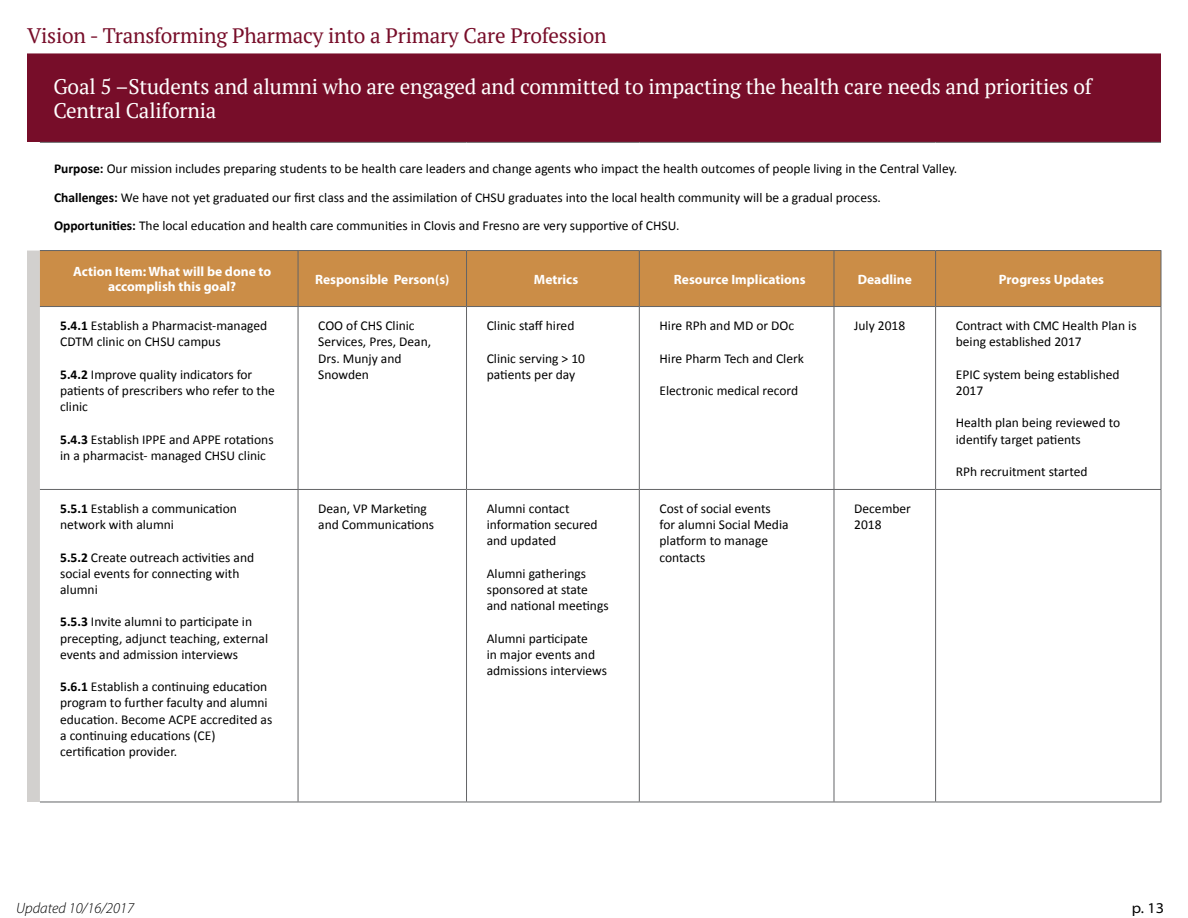
<style>
.page{position:relative;width:1188px;height:918px;background:#fff}
.page>*{position:absolute;margin:0;border:0;box-sizing:border-box;transform-origin:0 0}
.t1{font:21px/24px "PT Serif";letter-spacing:-.01em;color:#fff}
.t2{font:21px "PT Serif";letter-spacing:-.01em;color:#770d29}
.t3{font:italic 300 15px "Myriad Pro";color:#000}
.t4{font:semi-expanded 15px "Myriad Pro";color:#000}
.t5{font:13.5px/16.2px "Calibri";color:#000}
.t6{font:700 13.5px/14.7px "Myriad Pro";color:#fff;text-align:center}
.s1{font-weight:700}
</style>
<div class="page">
<div style="left:27px;top:53px;width:1134px;height:89px;background:#770d29"></div>
<div style="left:27px;top:251px;width:13px;height:551px;background:#d2d0ce"></div>
<div style="left:40px;top:251px;width:1121px;height:55px;background:#cb8d47"></div>
<hr style="left:298px;top:307px;width:1px;height:182px;background:#636466">
<hr style="left:298px;top:490px;width:1px;height:312px;background:#636466">
<hr style="left:466px;top:307px;width:1px;height:182px;background:#636466">
<hr style="left:639px;top:307px;width:1px;height:182px;background:#636466">
<hr style="left:834px;top:307px;width:1px;height:182px;background:#636466">
<hr style="left:935px;top:307px;width:1px;height:182px;background:#636466">
<hr style="left:1161px;top:307px;width:1px;height:182px;background:#636466">
<hr style="left:466px;top:490px;width:1px;height:312px;background:#636466">
<hr style="left:639px;top:490px;width:1px;height:312px;background:#636466">
<hr style="left:834px;top:490px;width:1px;height:312px;background:#636466">
<hr style="left:935px;top:490px;width:1px;height:312px;background:#636466">
<hr style="left:1161px;top:490px;width:1px;height:312px;background:#636466">
<hr style="left:40px;top:142px;width:258px;height:1px;background:#636466">
<hr style="left:298px;top:142px;width:169px;height:1px;background:#636466">
<hr style="left:467px;top:142px;width:172px;height:1px;background:#636466">
<hr style="left:639px;top:142px;width:195px;height:1px;background:#636466">
<hr style="left:834px;top:142px;width:102px;height:1px;background:#636466">
<hr style="left:936px;top:142px;width:225px;height:1px;background:#636466">
<hr style="left:40px;top:250px;width:258px;height:1px;background:#636466">
<hr style="left:298px;top:250px;width:169px;height:1px;background:#636466">
<hr style="left:467px;top:250px;width:172px;height:1px;background:#636466">
<hr style="left:466px;top:251px;width:1px;height:55px;background:#636466">
<hr style="left:639px;top:250px;width:195px;height:1px;background:#636466">
<hr style="left:639px;top:251px;width:1px;height:55px;background:#636466">
<hr style="left:834px;top:250px;width:102px;height:1px;background:#636466">
<hr style="left:834px;top:251px;width:1px;height:55px;background:#636466">
<hr style="left:936px;top:250px;width:225px;height:1px;background:#636466">
<hr style="left:935px;top:251px;width:1px;height:55px;background:#636466">
<hr style="left:1161px;top:251px;width:1px;height:55px;background:#636466">
<hr style="left:40px;top:306px;width:258px;height:1px;background:#636466">
<hr style="left:298px;top:306px;width:169px;height:1px;background:#636466">
<hr style="left:467px;top:306px;width:172px;height:1px;background:#636466">
<hr style="left:639px;top:306px;width:195px;height:1px;background:#636466">
<hr style="left:834px;top:306px;width:102px;height:1px;background:#636466">
<hr style="left:936px;top:306px;width:225px;height:1px;background:#636466">
<hr style="left:40px;top:489px;width:258px;height:1px;background:#636466">
<hr style="left:298px;top:489px;width:169px;height:1px;background:#636466">
<hr style="left:467px;top:489px;width:172px;height:1px;background:#636466">
<hr style="left:639px;top:489px;width:195px;height:1px;background:#636466">
<hr style="left:834px;top:489px;width:102px;height:1px;background:#636466">
<hr style="left:936px;top:489px;width:225px;height:1px;background:#636466">
<hr style="left:40px;top:802px;width:258px;height:1px;background:#636466">
<hr style="left:298px;top:802px;width:169px;height:1px;background:#636466">
<hr style="left:467px;top:802px;width:172px;height:1px;background:#636466">
<hr style="left:639px;top:802px;width:195px;height:1px;background:#636466">
<hr style="left:834px;top:802px;width:102px;height:1px;background:#636466">
<hr style="left:936px;top:802px;width:225px;height:1px;background:#636466">
<hr style="left:298px;top:251px;width:1px;height:55px;background:#636466">
<h1 class="t2" style="left:27px;top:22px;width:581px">Vision - Transforming Pharmacy into a Primary Care Profession</h1>
<h1 class="t1" style="left:53px;top:74px;width:1040px">Goal 5 –Students and alumni who are engaged and committed to impacting the health care needs and priorities of<br>Central California</h1>
<p class="t5" style="left:54px;top:154px;width:905px;line-height:28.8px"><span class="s1">Purpose:</span> Our mission includes preparing students to be health care leaders and change agents who impact the health outcomes of people living in the Central Valley.<br><span class="s1">Challenges:</span> We have not yet graduated our first class and the assimilation of CHSU graduates into the local health community will be a gradual process.<br><span class="s1">Opportunities:</span> The local education and health care communities in Clovis and Fresno are very supportive of CHSU.</p>
<p class="t6" style="left:73px;top:264px;width:200px">Action Item: What will be done to accomplish this goal?</p>
<p class="t6" style="left:315px;top:271px;width:136px">Responsible Person(s)</p>
<p class="t6" style="left:534px;top:271px;width:46px">Metrics</p>
<p class="t6" style="left:674px;top:271px;width:133px">Resource Implications</p>
<p class="t6" style="left:858px;top:271px;width:56px">Deadline</p>
<p class="t6" style="left:999px;top:271px;width:107px">Progress Updates</p>
<p class="t5" style="left:60px;top:318px;width:209px"><span class="s1">5.4.1</span> Establish a Pharmacist‐managed<br>CDTM clinic on CHSU campus</p>
<p class="t5" style="left:60px;top:366px;width:216px"><span class="s1">5.4.2</span> Improve quality indicators for patients of prescribers who refer to the clinic</p>
<p class="t5" style="left:60px;top:431px;width:215px"><span class="s1">5.4.3</span> Establish IPPE and APPE rotations in a pharmacist‐ managed CHSU clinic</p>
<p class="t5" style="left:318px;top:318px;width:114px">COO of CHS Clinic<br>Services, Pres, Dean,<br>Drs. Munjy and<br>Snowden</p>
<p class="t5" style="left:487px;top:318px;width:89px">Clinic staff hired</p>
<p class="t5" style="left:660px;top:318px;width:136px">Hire RPh and MD or DOc</p>
<p class="t5" style="left:660px;top:350px;width:146px">Hire Pharm Tech and Clerk</p>
<p class="t5" style="left:660px;top:382px;width:140px">Electronic medical record</p>
<p class="t5" style="left:854px;top:318px;width:53px">July 2018</p>
<p class="t5" style="left:956px;top:318px;width:182px">Contract with CMC Health Plan is being established 2017</p>
<p class="t5" style="left:956px;top:366px;width:165px">EPIC system being established<br>2017</p>
<p class="t5" style="left:956px;top:415px;width:166px">Health plan being reviewed to identify target patients</p>
<p class="t5" style="left:956px;top:463px;width:133px">RPh recruitment started</p>
<p class="t5" style="left:487px;top:350px;width:100px">Clinic serving &gt; 10 patients per day</p>
<p class="t5" style="left:60px;top:501px;width:178px"><span class="s1">5.5.1</span> Establish a communication network with alumni</p>
<p class="t5" style="left:60px;top:549px;width:196px"><span class="s1">5.5.2</span> Create outreach activities and social events for connecting with alumni</p>
<p class="t5" style="left:60px;top:614px;width:209px"><span class="s1">5.5.3</span> Invite alumni to participate in precepting, adjunct teaching, external events and admission interviews</p>
<p class="t5" style="left:60px;top:679px;width:214px"><span class="s1">5.6.1</span> Establish a continuing education program to further faculty and alumni education. Become ACPE accredited as a continuing educations (CE) certification provider.</p>
<p class="t5" style="left:318px;top:501px;width:117px">Dean, VP Marketing and Communications</p>
<p class="t5" style="left:487px;top:501px;width:112px">Alumni contact information secured and updated</p>
<p class="t5" style="left:487px;top:565px;width:123px">Alumni gatherings sponsored at state and national meetings</p>
<p class="t5" style="left:487px;top:630px;width:122px">Alumni participate<br>in major events and admissions interviews</p>
<p class="t5" style="left:660px;top:501px;width:131px">Cost of social events for alumni Social Media platform to manage contacts</p>
<p class="t5" style="left:854px;top:501px;width:58px">December<br>2018</p>
<p class="t3" style="left:16px;top:899px;width:119px">Updated 10/16/2017</p>
<p class="t4" style="left:1132px;top:898px;width:34px">p. 13</p>
</div>
